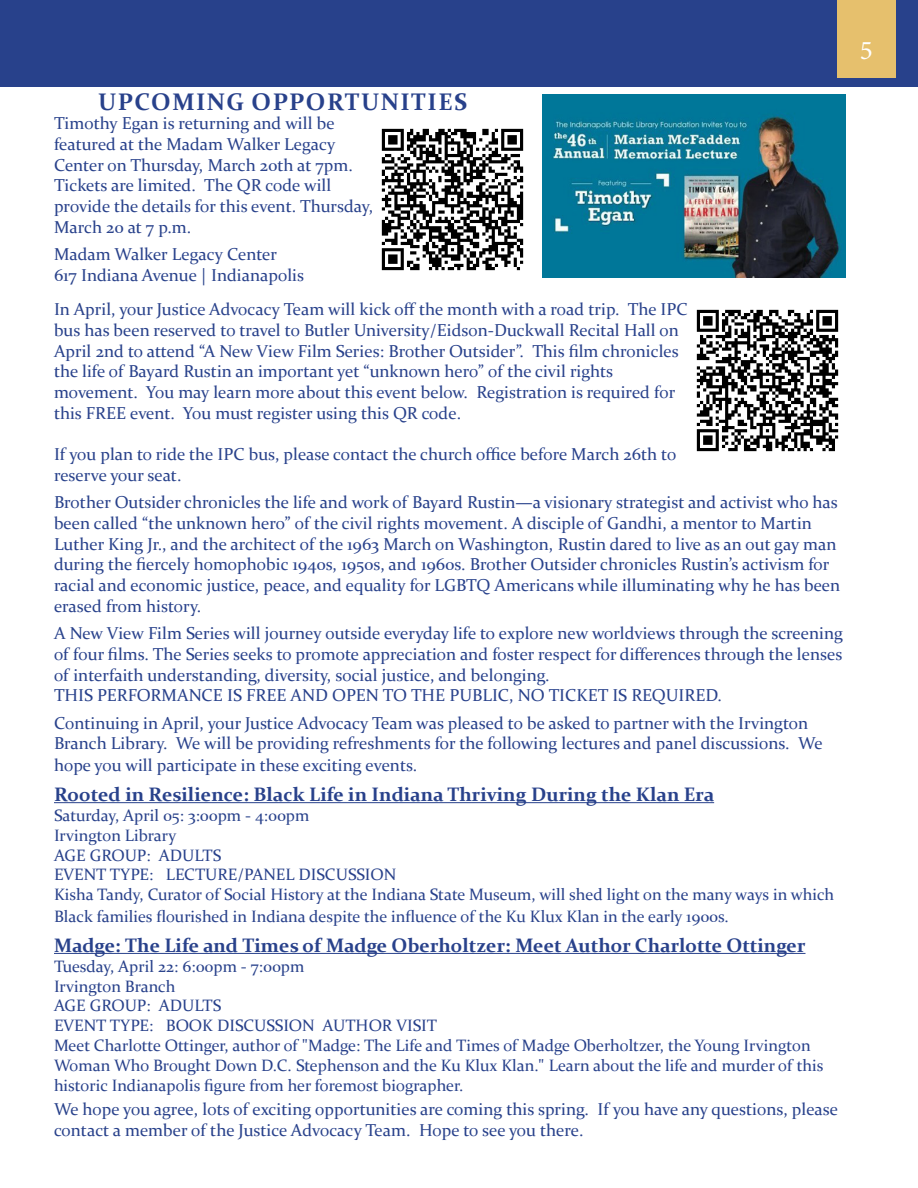
<style>
.page{position:relative;width:918px;height:1188px;background:#fff}
.page>*{position:absolute;margin:0;border:0;box-sizing:border-box;transform-origin:0 0}
.t1{font:27px "Minion Pro";color:#fff}
.Paragraph_Style_1{font:700 24px "Constantia";letter-spacing:.06em;color:#28418b}
.Paragraph_Style_1-2{font:700 19.5px "Constantia";color:#28418b}
.Paragraph_Style_1-3{font:17.25px/20.7px "Constantia";color:#28418b}
.Paragraph_Style_1-4{font:16.5px/19.8px "Constantia";color:#28418b}
</style>
<div class="page">
<div style="left:0;top:0;width:918px;height:86px;background:#28418b"></div>
<div style="left:837px;top:0;width:58px;height:78px;background:#e6c06d"></div>
<hr style="left:54px;top:802px;width:660px;height:1px;background:#28418b">
<hr style="left:54px;top:953px;width:752px;height:1px;background:#28418b">
<img style="left:542px;top:94px;width:304px;height:183px">
<img style="left:381px;top:128px;width:143px;height:143px">
<img style="left:696px;top:309px;width:143px;height:143px">
<p class="Paragraph_Style_1" style="left:98px;top:85px;width:370px">UPCOMING OPPORTUNITIES</p>
<p class="Paragraph_Style_1-3" style="left:54px;top:112px;width:321px">Timothy Egan is returning and will be featured at the Madam Walker Legacy Center on Thursday, March 20th at 7pm.<br>Tickets are limited. The QR code will provide the details for this event. Thursday, March 20 at 7 p.m.</p>
<p class="Paragraph_Style_1-3" style="left:54px;top:243px;width:225px">Madam Walker Legacy Center</p>
<p class="Paragraph_Style_1-3" style="left:54px;top:264px;width:252px">617 Indiana Avenue | Indianapolis</p>
<p class="Paragraph_Style_1-3" style="left:54px;top:298px;width:635px">In April, your Justice Advocacy Team will kick off the month with a road trip. The IPC bus has been reserved to travel to Butler University/Eidson-Duckwall Recital Hall on April 2nd to attend “A New View Film Series: Brother Outsider”. This film chronicles the life of Bayard Rustin an important yet “unknown hero” of the civil rights movement. You may learn more about this event below. Registration is required for this FREE event. You must register using this QR code.</p>
<p class="Paragraph_Style_1-3" style="left:54px;top:443px;width:624px">If you plan to ride the IPC bus, please contact the church office before March 26th to reserve your seat.</p>
<p class="Paragraph_Style_1-3" style="left:54px;top:491px;width:788px">Brother Outsider chronicles the life and work of Bayard Rustin—a visionary strategist and activist who has been called “the unknown hero” of the civil rights movement. A disciple of Gandhi, a mentor to Martin Luther King Jr., and the architect of the 1963 March on Washington, Rustin dared to live as an out gay man during the fiercely homophobic 1940s, 1950s, and 1960s. Brother Outsider chronicles Rustin’s activism for racial and economic justice, peace, and equality for LGBTQ Americans while illuminating why he has been erased from history.</p>
<p class="Paragraph_Style_1-3" style="left:54px;top:622px;width:790px;text-align:justify">A New View Film Series will journey outside everyday life to explore new worldviews through the screening of four films. The Series seeks to promote appreciation and foster respect for differences through the lenses of interfaith understanding, diversity, social justice, and belonging.</p>
<p class="Paragraph_Style_1-3" style="left:54px;top:684px;width:669px">THIS PERFORMANCE IS FREE AND OPEN TO THE PUBLIC, NO TICKET IS REQUIRED.</p>
<p class="Paragraph_Style_1-3" style="left:54px;top:712px;width:770px;line-height:21.1px">Continuing in April, your Justice Advocacy Team was pleased to be asked to partner with the Irvington<br>Branch Library. We will be providing refreshments for the following lectures and panel discussions. We hope you will participate in these exciting events.</p>
<p class="Paragraph_Style_1-2" style="left:54px;top:781px;width:662px">Rooted in Resilience: Black Life in Indiana Thriving During the Klan Era</p>
<p class="Paragraph_Style_1-4" style="left:54px;top:805px;width:257px">Saturday, April 05: 3:00pm - 4:00pm</p>
<p class="Paragraph_Style_1-4" style="left:54px;top:825px;width:124px">Irvington Library</p>
<p class="Paragraph_Style_1-4" style="left:54px;top:844px;width:169px">AGE GROUP: ADULTS</p>
<p class="Paragraph_Style_1-4" style="left:54px;top:864px;width:344px">EVENT TYPE: LECTURE/PANEL DISCUSSION</p>
<p class="Paragraph_Style_1-4" style="left:54px;top:883px;width:782px;line-height:21.6px">Kisha Tandy, Curator of Social History at the Indiana State Museum, will shed light on the many ways in which<br>Black families flourished in Indiana despite the influence of the Ku Klux Klan in the early 1900s.</p>
<p class="Paragraph_Style_1-2" style="left:54px;top:932px;width:753px">Madge: The Life and Times of Madge Oberholtzer: Meet Author Charlotte Ottinger</p>
<p class="Paragraph_Style_1-4" style="left:54px;top:956px;width:252px">Tuesday, April 22: 6:00pm - 7:00pm</p>
<p class="Paragraph_Style_1-4" style="left:54px;top:975px;width:123px">Irvington Branch</p>
<p class="Paragraph_Style_1-4" style="left:54px;top:995px;width:169px">AGE GROUP: ADULTS</p>
<p class="Paragraph_Style_1-4" style="left:54px;top:1015px;width:384px">EVENT TYPE: BOOK DISCUSSION AUTHOR VISIT</p>
<p class="Paragraph_Style_1-4" style="left:54px;top:1035px;width:771px">Meet Charlotte Ottinger, author of "Madge: The Life and Times of Madge Oberholtzer, the Young Irvington<br>Woman Who Brought Down D.C. Stephenson and the Ku Klux Klan." Learn about the life and murder of this historic Indianapolis figure from her foremost biographer.</p>
<p class="Paragraph_Style_1-3" style="left:54px;top:1098px;width:786px">We hope you agree, lots of exciting opportunities are coming this spring. If you have any questions, please contact a member of the Justice Advocacy Team. Hope to see you there.</p>
<p class="t1" style="left:860px;top:32px;width:14px">5</p>
</div>
